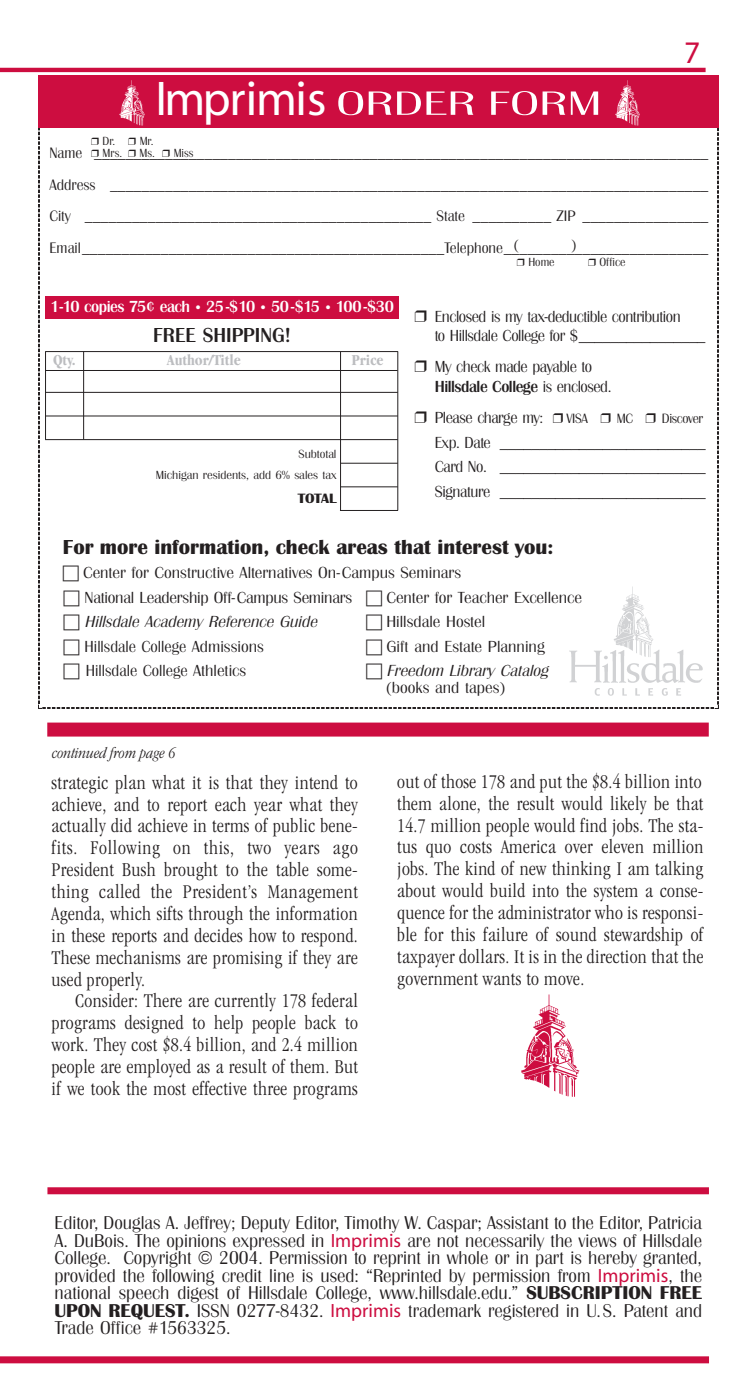
<style>
.page{position:relative;width:756px;height:1386px;background:#fff}
.page>*{position:absolute;margin:0;border:0;box-sizing:border-box;transform-origin:0 0}
.t1{font:35px "Britannic T Ligh";color:#fff;scale:1.5 1}
.t2{font:31.5px "Myriad";color:#cd0d40}
.t3{font:700 21px "Britannic T";color:#231f20}
.t4{font:500 21px "Britannic T";color:#231f20}
.t5{font:300 condensed 20.12px/21.9px "Garamond";letter-spacing:.02em;color:#231f20;text-align:justify}
.t6{font:19.25px/17.5px "Britannic T Ligh";color:#231f20;text-align:justify}
.t7{font:16.62px/24.5px "Britannic T Ligh";letter-spacing:-.01em;color:#231f20}
.t8{font:16.62px/24.5px "Britannic T Ligh";letter-spacing:-.01em;color:#231f20;scale:1.05 1}
.t9{font:500 16.62px "Britannic T";letter-spacing:-.03em;color:#fff}
.t10{font:italic 16.62px/17px "Britannic T Ligh";color:#231f20;scale:1.05 1}
.t11{font:15.75px/31.5px "Britannic T Ligh";color:#231f20;text-align:justify}
.t12{font:700 condensed 15.75px "Garamond";color:#bcbdc0}
.t13{font:italic 300 condensed 15.75px "Garamond";color:#231f20}
.t14{font:700 14px "Britannic T";letter-spacing:-.025em;color:#231f20;scale:1.05 1}
.t15{font:12.25px/21px "Britannic T Ligh";color:#231f20;text-align:right;scale:1.05 1}
.t16{font:12.25px/12.2px "Britannic T Ligh";color:#231f20}
.s1{font-family:"Myriad";font-size:49px}
.s2{font-size:14px}
.s3{font-family:"Britannic T";font-weight:500}
.s4{font-family:"Universal Newswith Comm Pi";font-size:17.5px}
.s5{font-style:italic}
.s6{font-family:"Universal Newswith Comm Pi";font-style:normal;font-size:17.5px}
.s7{font-style:normal}
.s8{font-family:"Myriad";color:#cd0d40}
.s9{font-family:"Britannic T";font-weight:700}
</style>
<div class="page">
<img style="left:718px;top:128px;width:1px;height:577px">
<img style="left:42px;top:708px;width:672px;height:1px">
<img style="left:38px;top:128px;width:1px;height:576px">
<hr style="left:0;top:68px;width:706px;height:4px;background:#cd0d40">
<hr style="left:45px;top:370px;width:353px;height:1px;background:#231f20">
<hr style="left:46px;top:351px;width:352px;height:1px;background:#231f20">
<hr style="left:45px;top:392px;width:353px;height:1px;background:#231f20">
<hr style="left:46px;top:416px;width:352px;height:1px;background:#231f20">
<hr style="left:45px;top:439px;width:353px;height:1px;background:#231f20">
<hr style="left:83px;top:352px;width:1px;height:88px;background:#231f20">
<hr style="left:45px;top:351px;width:1px;height:89px;background:#231f20">
<hr style="left:340px;top:352px;width:1px;height:159px;background:#231f20">
<hr style="left:397px;top:351px;width:1px;height:159px;background:#231f20">
<hr style="left:341px;top:463px;width:57px;height:1px;background:#231f20">
<hr style="left:340px;top:510px;width:58px;height:1px;background:#231f20">
<hr style="left:341px;top:486px;width:57px;height:1px;background:#231f20">
<div style="left:46px;top:296px;width:353px;height:23px;background:#cd0d40"></div>
<div style="left:38px;top:75px;width:681px;height:53px;background:#cd0d40"></div>
<div style="left:47px;top:723px;width:662px;height:14px;background:#cd0d40"></div>
<img style="left:615px;top:81px;width:25px;height:45px">
<img style="left:119px;top:81px;width:26px;height:45px">
<div style="left:47px;top:1187px;width:662px;height:7px;background:#cd0d40"></div>
<img style="left:521px;top:994px;width:59px;height:103px">
<div style="left:0;top:1356px;width:709px;height:7px;background:#cd0d40"></div>
<img style="left:569px;top:586px;width:134px;height:110px">
<p class="t1" style="left:155px;top:85px;width:299px"><span class="s1">Imprimis</span> ORDER FORM</p>
<p class="t2" style="left:684px;top:37px;width:18px">7</p>
<p class="t16" style="left:91px;top:134px;width:104px">❒ Dr. ❒ Mr.<br>❒ Mrs. ❒ Ms. ❒ Miss</p>
<p class="t11" style="left:49px;top:137px;width:661px">Name ______________________________________________________________________________ Address ____________________________________________________________________________ City ____________________________________________ State __________ ZIP ________________ Email______________________________________________Telephone__________________________</p>
<p class="t11" style="left:514px;top:229px;width:7px">(</p>
<p class="t11" style="left:571px;top:229px;width:7px">)</p>
<p class="t16" style="left:517px;top:256px;width:39px">❒ Home</p>
<p class="t16" style="left:588px;top:256px;width:39px">❒ Office</p>
<p class="t9" style="left:51px;top:297px;width:345px">1-10 copies 75¢ each <span class="s2">•</span> 25-$10 <span class="s2">•</span> 50-$15 <span class="s2">•</span> 100-$30</p>
<p class="t4" style="left:153px;top:323px;width:140px">FREE SHIPPING!</p>
<p class="t12" style="left:53px;top:351px;width:24px">Qty.</p>
<p class="t12" style="left:167px;top:351px;width:75px">Author/Title</p>
<p class="t12" style="left:352px;top:351px;width:33px">Price</p>
<p class="t15" style="left:156px;top:443px;width:174px">Subtotal<br>Michigan residents, add 6% sales tax</p>
<p class="t14" style="left:298px;top:491px;width:38px">TOTAL</p>
<p class="t7" style="left:435px;top:306px;width:272px;line-height:19.2px;text-indent:-20px">❒ Enclosed is my tax-deductible contribution<br>to Hillsdale College for $________________</p>
<p class="t7" style="left:435px;top:357px;width:178px;line-height:19.2px;text-indent:-20px">❒ My check made payable to<br><span class="s3">Hillsdale College</span> is enclosed.</p>
<p class="t7" style="left:435px;top:405px;width:273px;text-indent:-20px">❒ Please charge my: ❒ <span class="s2">VISA</span> ❒ <span class="s2">MC</span> ❒ <span class="s2">Discover </span>Exp. Date __________________________ Card No. __________________________ Signature __________________________</p>
<p class="t3" style="left:63px;top:535px;width:492px">For more information, check areas that interest you:</p>
<p class="t8" style="left:62px;top:560px;width:497px"><span class="s4">h</span> Center for Constructive Alternatives On-Campus Seminars<br><span class="s4">h</span> National Leadership Off-Campus Seminars <span class="s4">h</span> Center for Teacher Excellence <span class="s4">h</span> <span class="s5">Hillsdale Academy Reference Guide</span></p>
<p class="t8" style="left:365px;top:609px;width:116px"><span class="s4">h</span> Hillsdale Hostel</p>
<p class="t7" style="left:63px;top:634px;width:203px"><span class="s4">h</span> Hillsdale College Admissions</p>
<p class="t8" style="left:365px;top:634px;width:172px"><span class="s4">h</span> Gift and Estate Planning</p>
<p class="t7" style="left:63px;top:658px;width:185px"><span class="s4">h</span> Hillsdale College Athletics</p>
<p class="t10" style="left:386px;top:662px;width:160px;text-indent:-21px"><span class="s6">h</span> Freedom Library Catalog <span class="s7">(books and tapes)</span></p>
<p class="t13" style="left:52px;top:745px;width:125px">continued from page 6</p>
<p class="t5" style="left:52px;top:771px;width:308px">strategic plan what it is that they intend to</p>
<p class="t5" style="left:52px;top:793px;width:308px">achieve, and to report each year what they</p>
<p class="t5" style="left:52px;top:815px;width:308px">actually did achieve in terms of public bene-</p>
<p class="t5" style="left:52px;top:837px;width:308px">fits. Following on this, two years ago</p>
<p class="t5" style="left:52px;top:859px;width:308px">President Bush brought to the table some-</p>
<p class="t5" style="left:52px;top:881px;width:308px">thing called the President’s Management</p>
<p class="t5" style="left:52px;top:903px;width:308px">Agenda, which sifts through the information</p>
<p class="t5" style="left:52px;top:925px;width:308px">in these reports and decides how to respond.</p>
<p class="t5" style="left:52px;top:946px;width:308px">These mechanisms are promising if they are</p>
<p class="t5" style="left:52px;top:968px;width:95px">used properly.</p>
<p class="t5" style="left:75px;top:990px;width:284px">Consider: There are currently 178 federal</p>
<p class="t5" style="left:52px;top:1012px;width:308px">programs designed to help people back to</p>
<p class="t5" style="left:52px;top:1034px;width:308px">work. They cost $8.4 billion, and 2.4 million</p>
<p class="t5" style="left:52px;top:1056px;width:308px">people are employed as a result of them. But</p>
<p class="t5" style="left:52px;top:1078px;width:308px">if we took the most effective three programs</p>
<p class="t5" style="left:397px;top:771px;width:308px">out of those 178 and put the $8.4 billion into them alone, the result would likely be that 14.7 million people would find jobs. The sta&shy;tus quo costs America over eleven million jobs. The kind of new thinking I am talking about would build into the system a conse&shy;quence for the administrator who is responsi&shy;ble for this failure of sound stewardship of taxpayer dollars. It is in the direction that the government wants to move.</p>
<p class="t6" style="left:54px;top:1214px;width:649px">Editor, Douglas A. Jeffrey; Deputy Editor, Timothy W. Caspar; Assistant to the Editor, Patricia A. DuBois. The opinions expressed in <span class="s8">Imprimis</span> are not necessarily the views of Hillsdale College. Copyright © 2004. Permission to reprint in whole or in part is hereby granted, provided the following credit line is used: “Reprinted by permission from <span class="s8">Imprimis</span>, the national speech digest of Hillsdale College, www.hillsdale.edu.” <span class="s9">SUBSCRIPTION FREE UPON REQUEST.</span> ISSN 0277-8432. <span class="s8">Imprimis</span> trademark registered in U.S. Patent and Trade Office #1563325.</p>
</div>
